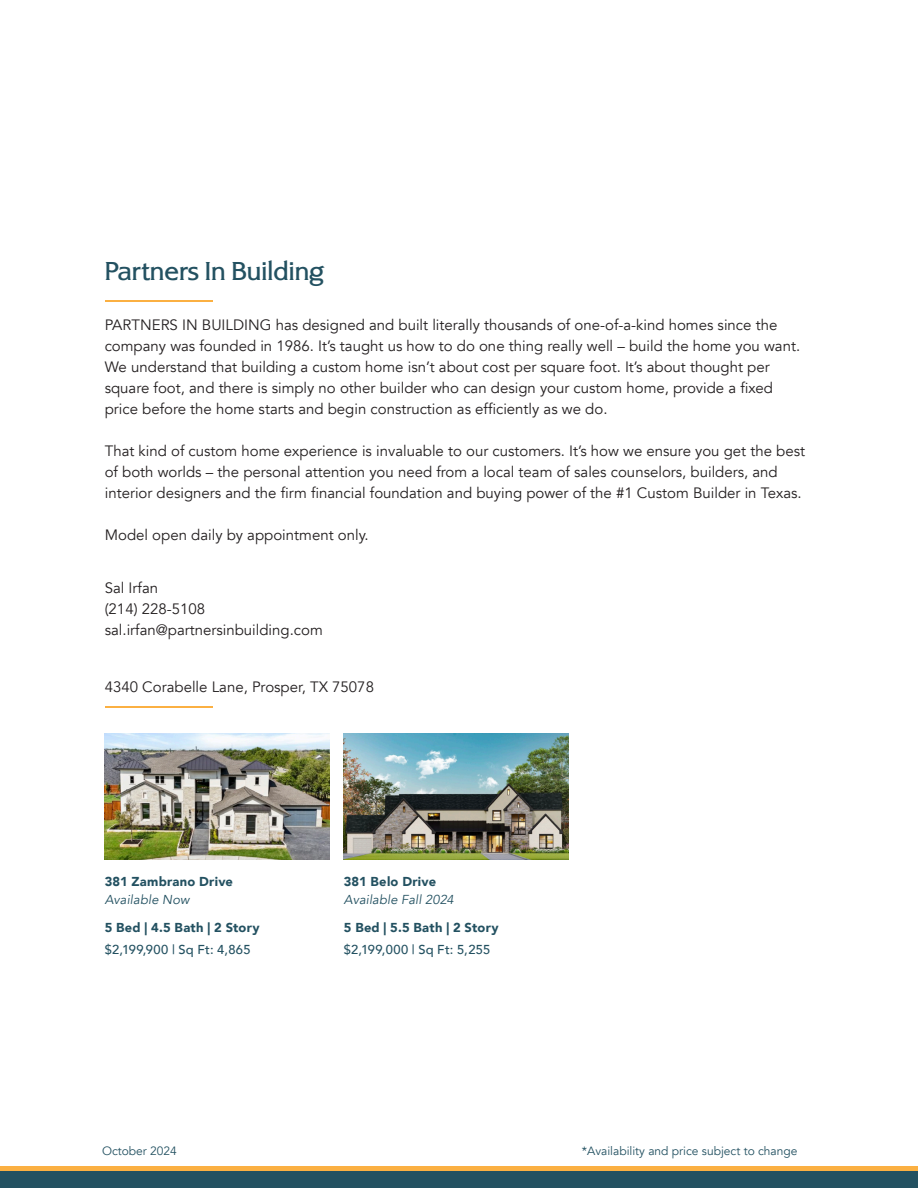
<style>
.page{position:relative;width:918px;height:1188px;background:#fff}
.page>*{position:absolute;margin:0;border:0;box-sizing:border-box;transform-origin:0 0}
.t1{font:500 27px "Alexon RR";color:#235161}
.t2{font:15px/21px "Avenir";color:#231f20}
.t3{font:500 12.9px/22px "Avenir";letter-spacing:.025em;color:#235161}
.t4{font:italic 12.9px/18.1px "Avenir";letter-spacing:.01em;color:#235161}
.t5{font:900 12.9px/18.1px "Avenir";letter-spacing:.015em;color:#235161}
.t6{font:12px "Avenir";color:#235161}
.s1{font-weight:400;font-style:italic}
.s2{font-weight:900}
.s3{font-weight:900;font-style:normal}
</style>
<div class="page">
<svg style="left:0;top:1166px;width:918px;height:6px;background:#d7a047"></svg>
<div style="left:0;top:1172px;width:918px;height:16px;background:#235161"></div>
<hr style="left:105px;top:300px;width:108px;height:2px;background:#fbb042">
<hr style="left:105px;top:706px;width:108px;height:1px;background:#fbb042">
<img style="left:105px;top:734px;width:224px;height:126px">
<img style="left:344px;top:734px;width:224px;height:126px">
<p class="t1" style="left:105px;top:256px;width:221px">Partners In Building</p>
<p class="t2" style="left:105px;top:314px;width:697px">PARTNERS IN BUILDING has designed and built literally thousands of one-of-a-kind homes since the company was founded in 1986. It’s taught us how to do one thing really well – build the home you want.<br>We understand that building a custom home isn’t about cost per square foot. It’s about thought per square foot, and there is simply no other builder who can design your custom home, provide a fixed price before the home starts and begin construction as efficiently as we do.</p>
<p class="t2" style="left:105px;top:440px;width:702px">That kind of custom home experience is invaluable to our customers. It’s how we ensure you get the best of both worlds – the personal attention you need from a local team of sales counselors, builders, and interior designers and the firm financial foundation and buying power of the #1 Custom Builder in Texas.</p>
<p class="t2" style="left:105px;top:524px;width:265px">Model open daily by appointment only.</p>
<p class="t2" style="left:105px;top:578px;width:55px">Sal Irfan</p>
<p class="t2" style="left:105px;top:599px;width:102px">(214) 228-5108</p>
<p class="t2" style="left:105px;top:620px;width:220px">sal.irfan@partnersinbuilding.com</p>
<p class="t2" style="left:105px;top:676px;width:271px">4340 Corabelle Lane, Prosper, TX 75078</p>
<p class="t5" style="left:105px;top:872px;width:130px">381 Zambrano Drive<br><span class="s1">Available Now</span></p>
<p class="t3" style="left:105px;top:916px;width:156px"><span class="s2">5 Bed | 4.5 Bath | 2 Story </span>$2,199,900 | Sq Ft: 4,865</p>
<p class="t4" style="left:344px;top:873px;width:111px"><span class="s3">381 Belo Drive<br></span>Available Fall 2024</p>
<p class="t3" style="left:344px;top:916px;width:156px"><span class="s2">5 Bed | 5.5 Bath | 2 Story </span>$2,199,000 | Sq Ft: 5,255</p>
<p class="t6" style="left:102px;top:1144px;width:76px">October 2024</p>
<p class="t6" style="left:582px;top:1144px;width:217px">*Availability and price subject to change</p>
</div>
